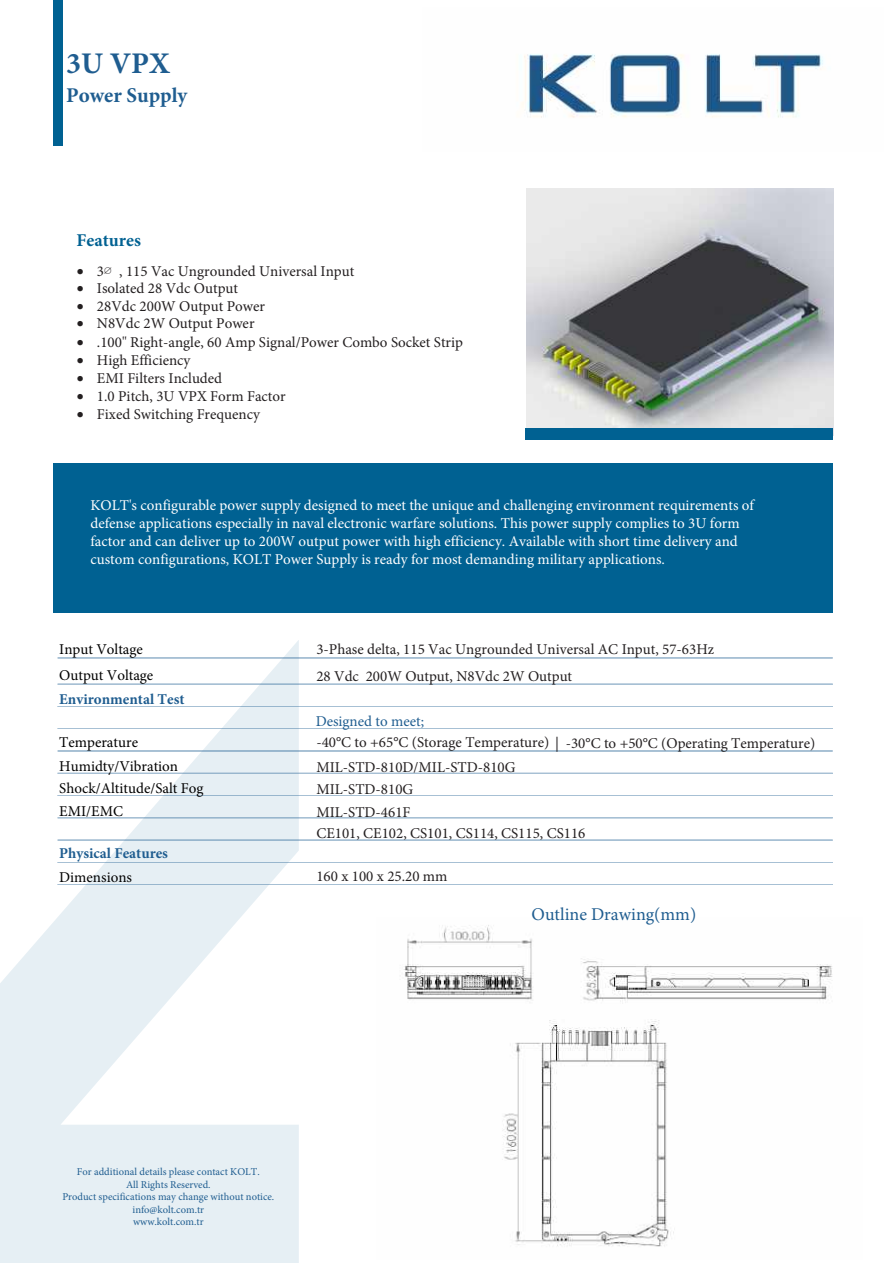
<style>
.page{position:relative;width:893px;height:1263px;background:#fff}
.page>*{position:absolute;margin:0;border:0;box-sizing:border-box;transform-origin:0 0}
.t1{font:700 30px "Minion Pro";color:#1f5d90}
.t2{font:700 21px "Minion Pro";color:#1f5d90}
.t3{font:18px "Minion Pro";color:#1f5d90}
.t4{font:700 18px "Minion Pro";color:#006192}
.t5{font:15px/23px "Minion Pro";color:#231f20}
.t6{font:15px/18px "Minion Pro";color:#fff}
.t7{font:15px/23px "Minion Pro";color:#000}
.t8{font:700 15px "Minion Pro";color:#1f5d90}
.t9{font:15px "Minion Pro";color:#1f5d90}
.t10{font:10.5px/12.6px "Minion Pro";color:#1f5d90;text-align:center}
.s1{font-family:"MS Gothic"}
</style>
<div class="page">
<img style="left:404px;top:925px;width:428px;height:322px">
<img style="left:526px;top:189px;width:308px;height:246px">
<img style="left:521px;top:54px;width:302px;height:64px">
<svg style="left:0;top:640px;width:299px;height:623px;fill:#e6eff4"></svg>
<div style="left:53px;top:463px;width:780px;height:150px;background:#006192"></div>
<div style="left:525px;top:428px;width:308px;height:11px;background:#006192"></div>
<hr style="left:58px;top:818px;width:774px;height:1px;background:#e6e7e9">
<hr style="left:58px;top:729px;width:774px;height:1px;background:#e6e7e9">
<div style="left:53px;top:0;width:10px;height:145px;background:#006192"></div>
<h1 class="t1" style="left:66px;top:42px;width:105px">3U VPX</h1>
<h2 class="t2" style="left:66px;top:80px;width:123px">Power Supply</h2>
<p class="t4" style="left:77px;top:227px;width:66px">Features</p>
<p class="t5" style="left:77px;top:260px;width:279px">• 3<span class="s1">∅</span> , 115 Vac Ungrounded Universal Input</p>
<p class="t5" style="left:77px;top:276px;width:163px">• Isolated 28 Vdc Output</p>
<p class="t5" style="left:77px;top:294px;width:190px">• 28Vdc 200W Output Power</p>
<p class="t5" style="left:77px;top:312px;width:179px">• N8Vdc 2W Output Power</p>
<p class="t5" style="left:77px;top:330px;width:388px">• .100" Right-angle, 60 Amp Signal/Power Combo Socket Strip</p>
<p class="t5" style="left:77px;top:348px;width:115px">• High Efficiency</p>
<p class="t5" style="left:77px;top:366px;width:147px">• EMI Filters Included</p>
<p class="t5" style="left:77px;top:384px;width:210px">• 1.0 Pitch, 3U VPX Form Factor</p>
<p class="t5" style="left:77px;top:402px;width:185px">• Fixed Switching Frequency</p>
<p class="t6" style="left:90px;top:496px;width:665px">KOLT's configurable power supply designed to meet the unique and challenging environment requirements of defense applications especially in naval electronic warfare solutions. This power supply complies to 3U form factor and can deliver up to 200W output power with high efficiency. Available with short time delivery and custom configurations, KOLT Power Supply is ready for most demanding military applications.</p>
<p class="t7" style="left:59px;top:636px;width:96px;line-height:26.2px">Input Voltage<br>Output Voltage</p>
<p class="t8" style="left:59px;top:688px;width:127px">Environmental Test</p>
<p class="t7" style="left:59px;top:731px;width:146px">Temperature<br>Humidty/Vibration<br>Shock/Altitude/Salt Fog<br>EMI/EMC</p>
<p class="t8" style="left:59px;top:843px;width:110px">Physical Features</p>
<p class="t7" style="left:59px;top:866px;width:74px">Dimensions</p>
<p class="t5" style="left:316px;top:636px;width:399px;line-height:26.7px">3-Phase delta, 115 Vac Ungrounded Universal AC Input, 57-63Hz<br>28 Vdc 200W Output, N8Vdc 2W Output</p>
<p class="t9" style="left:316px;top:711px;width:110px">Designed to meet;</p>
<p class="t5" style="left:316px;top:731px;width:500px">-40°C to +65°C (Storage Temperature) | -30°C to +50°C (Operating Temperature)<br>MIL-STD-810D/MIL-STD-810G<br>MIL-STD-810G<br>MIL-STD-461F</p>
<p class="t5" style="left:316px;top:821px;width:271px">CE101, CE102, CS101, CS114, CS115, CS116</p>
<p class="t5" style="left:316px;top:865px;width:133px">160 x 100 x 25.20 mm</p>
<p class="t3" style="left:532px;top:902px;width:166px">Outline Drawing(mm)</p>
<p class="t10" style="left:62px;top:1165px;width:214px">For additional details please contact KOLT.<br>All Rights Reserved.<br>Product specifications may change without notice. info@kolt.com.tr<br>www.kolt.com.tr</p>
</div>
